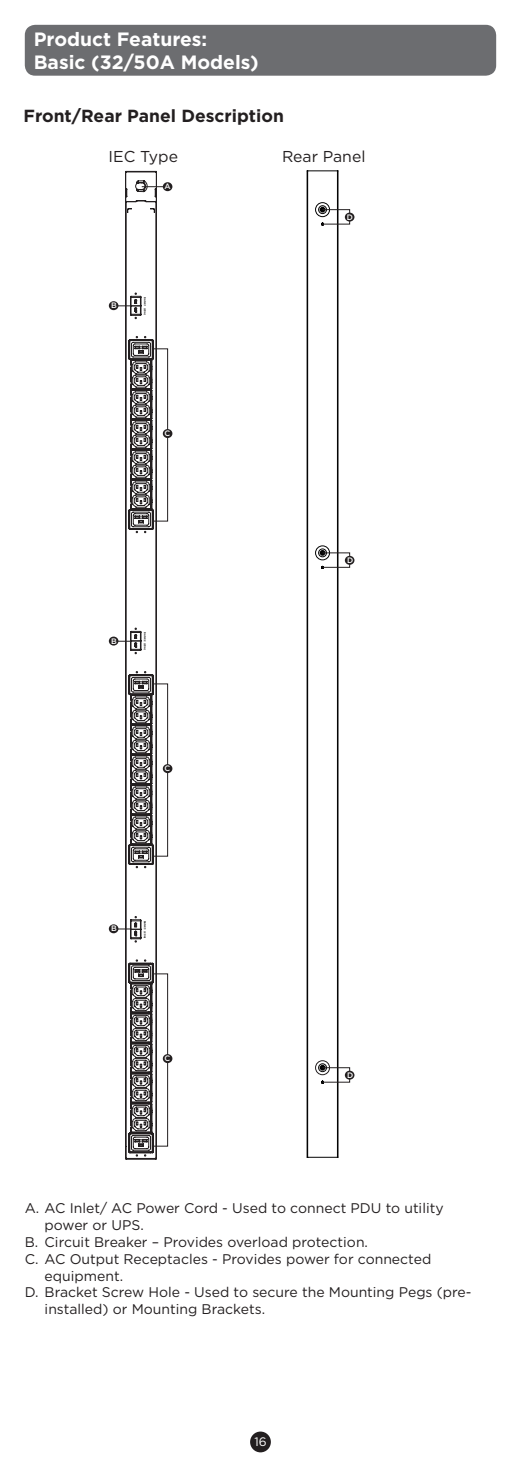
<style>
.page{position:relative;width:521px;height:1474px;background:#fff}
.page>*{position:absolute;margin:0;border:0;box-sizing:border-box;transform-origin:0 0}
.t1{font:700 19.25px/23.1px "Gotham";color:#fff}
.t2{font:700 17.5px "Gotham";color:#231f20}
.t3{font:15.75px "Gotham";color:#231f20}
.t4{font:14px "Gotham";color:#231f20}
.t5{font:12.25px "Gotham";color:#fff}
.t6{font:500 7.88px "Gotham";color:#fff}
.t7{font:700 2.27px "Gotham";color:#030303}
</style>
<div class="page">
<div style="left:250px;top:1431px;width:21px;height:21px;background:#231f20;border-radius:50%"></div>
<div style="left:25px;top:25px;width:471px;height:51px;background:#6c6d70;border-radius:10px"></div>
<svg style="left:306px;top:170px;width:33px;height:988px"></svg>
<div style="left:315px;top:1060px;width:15px;height:15px;border:1px solid #231f20;border-radius:50%"></div>
<div style="left:322px;top:209px;width:28px;height:15px;border:1px solid #231f20"></div>
<div style="left:345px;top:213px;width:9px;height:8px;background:#231f20;border-radius:50%"></div>
<div style="left:322px;top:552px;width:28px;height:15px;border:1px solid #231f20"></div>
<div style="left:345px;top:556px;width:9px;height:9px;background:#231f20;border-radius:50%"></div>
<div style="left:322px;top:1067px;width:28px;height:15px;border:1px solid #231f20"></div>
<div style="left:345px;top:1070px;width:9px;height:9px;background:#231f20;border-radius:50%"></div>
<div style="left:163px;top:182px;width:9px;height:9px;background:#231f20;border-radius:50%"></div>
<div style="left:109px;top:301px;width:9px;height:9px;background:#231f20;border-radius:50%"></div>
<div style="left:163px;top:429px;width:9px;height:9px;background:#231f20;border-radius:50%"></div>
<div style="left:109px;top:636px;width:9px;height:9px;background:#231f20;border-radius:50%"></div>
<div style="left:109px;top:924px;width:9px;height:9px;background:#231f20;border-radius:50%"></div>
<svg style="left:116px;top:177px;width:52px;height:982px"></svg>
<div style="left:163px;top:764px;width:9px;height:9px;background:#231f20;border-radius:50%"></div>
<div style="left:153px;top:973px;width:15px;height:173px;border:1px solid #231f20"></div>
<div style="left:163px;top:1054px;width:9px;height:9px;background:#231f20;border-radius:50%"></div>
<div style="left:129px;top:176px;width:6px;height:20px;background:#fff"></div>
<h1 class="t1" style="left:34px;top:27px;width:226px">Product Features:<br>Basic (32/50A Models)</h1>
<p class="t2" style="left:24px;top:104px;width:262px">Front/Rear Panel Description</p>
<p class="t3" style="left:109px;top:146px;width:71px">IEC Type</p>
<p class="t3" style="left:282px;top:146px;width:85px">Rear Panel</p>
<p class="t6" style="left:164px;top:181px;width:8px">A</p>
<p class="t6" style="left:347px;top:212px;width:8px">D</p>
<p class="t6" style="left:111px;top:300px;width:7px">B</p>
<p class="t7" style="left:146px;top:297px;width:19px;rotate:90deg">BANK 1 (20A)</p>
<p class="t6" style="left:164px;top:428px;width:7px">C</p>
<p class="t6" style="left:347px;top:555px;width:8px">D</p>
<p class="t6" style="left:111px;top:635px;width:7px">B</p>
<p class="t7" style="left:146px;top:632px;width:19px;rotate:90deg">BANK 2 (20A)</p>
<p class="t6" style="left:164px;top:763px;width:7px">C</p>
<p class="t6" style="left:111px;top:923px;width:7px">B</p>
<p class="t7" style="left:146px;top:920px;width:19px;rotate:90deg">BANK 3 (20A)</p>
<p class="t6" style="left:164px;top:1053px;width:7px">C</p>
<p class="t6" style="left:347px;top:1069px;width:8px">D</p>
<p class="t4" style="left:25px;top:1199px;width:420px">A. AC Inlet/ AC Power Cord - Used to connect PDU to utility</p>
<p class="t4" style="left:45px;top:1216px;width:101px">power or UPS.</p>
<p class="t4" style="left:25px;top:1232px;width:345px">B. Circuit Breaker – Provides overload protection.</p>
<p class="t4" style="left:25px;top:1249px;width:408px">C. AC Output Receptacles - Provides power for connected</p>
<p class="t4" style="left:45px;top:1266px;width:80px">equipment.</p>
<p class="t4" style="left:25px;top:1283px;width:448px">D. Bracket Screw Hole - Used to secure the Mounting Pegs (pre-</p>
<p class="t4" style="left:45px;top:1300px;width:222px">installed) or Mounting Brackets.</p>
<p class="t5" style="left:254px;top:1434px;width:14px">16</p>
</div>
